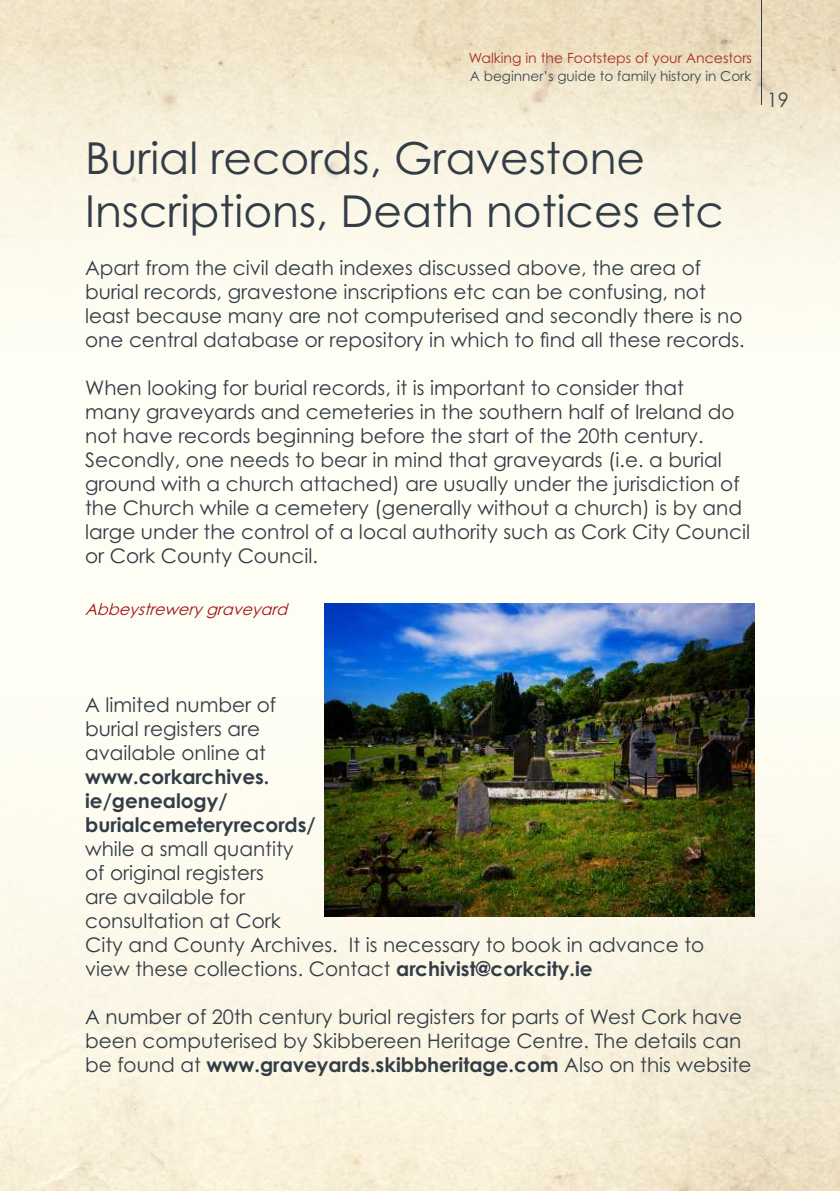
<style>
.page{position:relative;width:840px;height:1191px;background:#fff}
.page>*{position:absolute;margin:0;border:0;box-sizing:border-box;transform-origin:0 0}
.t1{font:44px/52.8px "Century Gothic Pro";color:#323d47}
.t2{font:20px/24px "Century Gothic Pro";color:#323d47}
.t3{font:700 20px/24px "Century Gothic Pro";color:#323d47}
.t4{font:20px "Century Gothic Pro";color:#414952}
.t5{font:italic 16px "Century Gothic Pro";color:#a01619}
.t6{font:14px "Century Gothic Pro";color:#a82f24}
.t7{font:13.6px "Century Gothic Pro";color:#414952}
.s1{font-weight:700}
</style>
<div class="page">
<div style="left:0;top:0;width:839px;height:1191px;background:#fffef4"></div>
<img style="left:0;top:0;width:839px;height:264px">
<img style="left:0;top:635px;width:839px;height:556px">
<hr style="left:760px;top:0;width:1px;height:105px;background:#323d47">
<img style="left:325px;top:603px;width:429px;height:313px">
<p class="t6" style="left:468px;top:50px;width:285px">Walking in the Footsteps of your Ancestors</p>
<p class="t7" style="left:469px;top:68px;width:283px">A beginner’s guide to family history in Cork</p>
<h1 class="t1" style="left:85px;top:131px;width:640px">Burial records, Gravestone<br>Inscriptions, Death notices etc</h1>
<p class="t2" style="left:85px;top:256px;width:660px">Apart from the civil death indexes discussed above, the area of burial records, gravestone inscriptions etc can be confusing, not least because many are not computerised and secondly there is no one central database or repository in which to find all these records.</p>
<p class="t2" style="left:85px;top:376px;width:666px">When looking for burial records, it is important to consider that<br>many graveyards and cemeteries in the southern half of Ireland do not have records beginning before the start of the 20th century.<br>Secondly, one needs to bear in mind that graveyards (i.e. a burial ground with a church attached) are usually under the jurisdiction of the Church while a cemetery (generally without a church) is by and large under the control of a local authority such as Cork City Council or Cork County Council.</p>
<p class="t5" style="left:85px;top:600px;width:208px">Abbeystrewerygraveyard</p>
<p class="t4" style="left:766px;top:87px;width:24px">19</p>
<p class="t2" style="left:85px;top:693px;width:192px">A limited number of burial registers are available online at</p>
<p class="t3" style="left:85px;top:765px;width:232px">www.corkarchives. ie/genealogy/ burialcemeteryrecords/</p>
<p class="t2" style="left:85px;top:837px;width:620px">while a small quantity<br>of original registers<br>are available for<br>consultation at Cork<br>City and County Archives. It is necessary to book in advance to view these collections. Contact <span class="s1">archivist@corkcity.ie</span></p>
<p class="t2" style="left:85px;top:1005px;width:667px">A number of 20th century burial registers for parts of West Cork have been computerised by Skibbereen Heritage Centre. The details can be found at <span class="s1">www.graveyards.skibbheritage.com</span> Also on this website</p>
</div>
